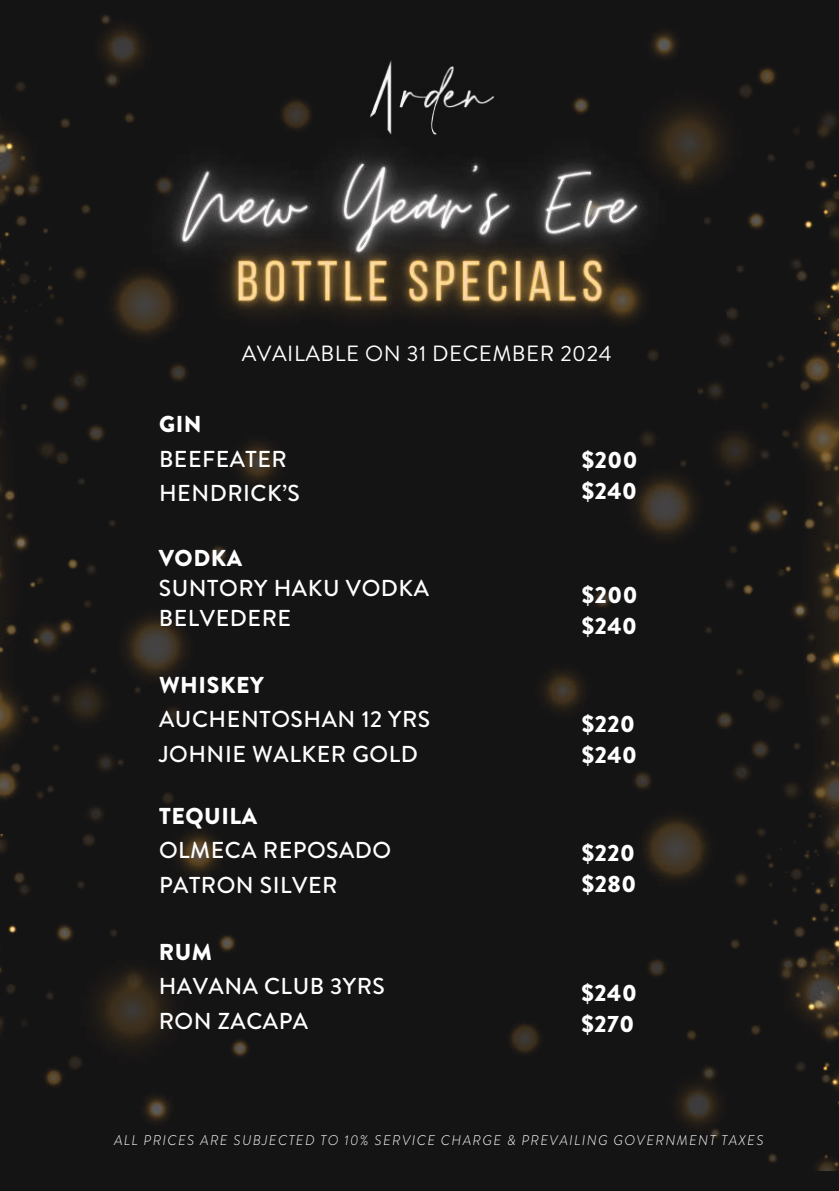
<style>
.page{position:relative;width:839px;height:1191px;background:#fff}
.page>*{position:absolute;margin:0;border:0;box-sizing:border-box;transform-origin:0 0}
.t1{font:900 23.6px/31px "Brandon Grotesque";letter-spacing:.025em;color:#fff}
.t2{font:500 23px/34.6px "Brandon Grotesque";letter-spacing:.025em;color:#fff}
.t3{font:900 23px "Brandon Grotesque";letter-spacing:.025em;color:#fff}
.t4{font:22px "Brandon Grotesque";letter-spacing:.025em;color:#fff}
.t5{font:italic 300 14px "Brandon Grotesque";letter-spacing:.1em;color:#fff}
</style>
<div class="page">
<div style="left:0;top:0;width:838px;height:1191px;background:#151415"></div>
<img style="left:0;top:15px;width:278px;height:1107px">
<img style="left:510px;top:32px;width:328px;height:1139px">
<img style="left:510px;top:38px;width:8px;height:16px">
<img style="left:178px;top:356px;width:490px;height:19px">
<img style="left:90px;top:54px;width:674px;height:302px">
<p class="t4" style="left:242px;top:337px;width:371px">AVAILABLE ON 31 DECEMBER 2024</p>
<p class="t3" style="left:159px;top:408px;width:44px">GIN</p>
<p class="t2" style="left:159px;top:442px;width:142px">BEEFEATER<br>HENDRICK’S</p>
<p class="t1" style="left:581px;top:445px;width:57px">$200 $240</p>
<p class="t3" style="left:159px;top:541px;width:85px">VODKA</p>
<p class="t2" style="left:159px;top:573px;width:272px;line-height:30.2px">SUNTORY HAKU VODKA<br>BELVEDERE</p>
<p class="t3" style="left:159px;top:668px;width:106px">WHISKEY</p>
<p class="t2" style="left:159px;top:702px;width:273px">AUCHENTOSHAN 12 YRS<br>JOHNIE WALKER GOLD</p>
<p class="t3" style="left:159px;top:800px;width:99px">TEQUILA</p>
<p class="t2" style="left:159px;top:833px;width:233px">OLMECA REPOSADO<br>PATRON SILVER</p>
<p class="t3" style="left:159px;top:935px;width:55px">RUM</p>
<p class="t2" style="left:159px;top:969px;width:228px">HAVANA CLUB 3YRS<br>RON ZACAPA</p>
<p class="t1" style="left:581px;top:580px;width:57px">$200 $240</p>
<p class="t1" style="left:581px;top:709px;width:57px">$220 $240</p>
<p class="t1" style="left:581px;top:838px;width:56px">$220 $280</p>
<p class="t1" style="left:581px;top:978px;width:57px">$240 $270</p>
<p class="t5" style="left:114px;top:1131px;width:651px">ALL PRICES ARE SUBJECTED TO 10% SERVICE CHARGE &amp; PREVAILING GOVERNMENT TAXES</p>
</div>
